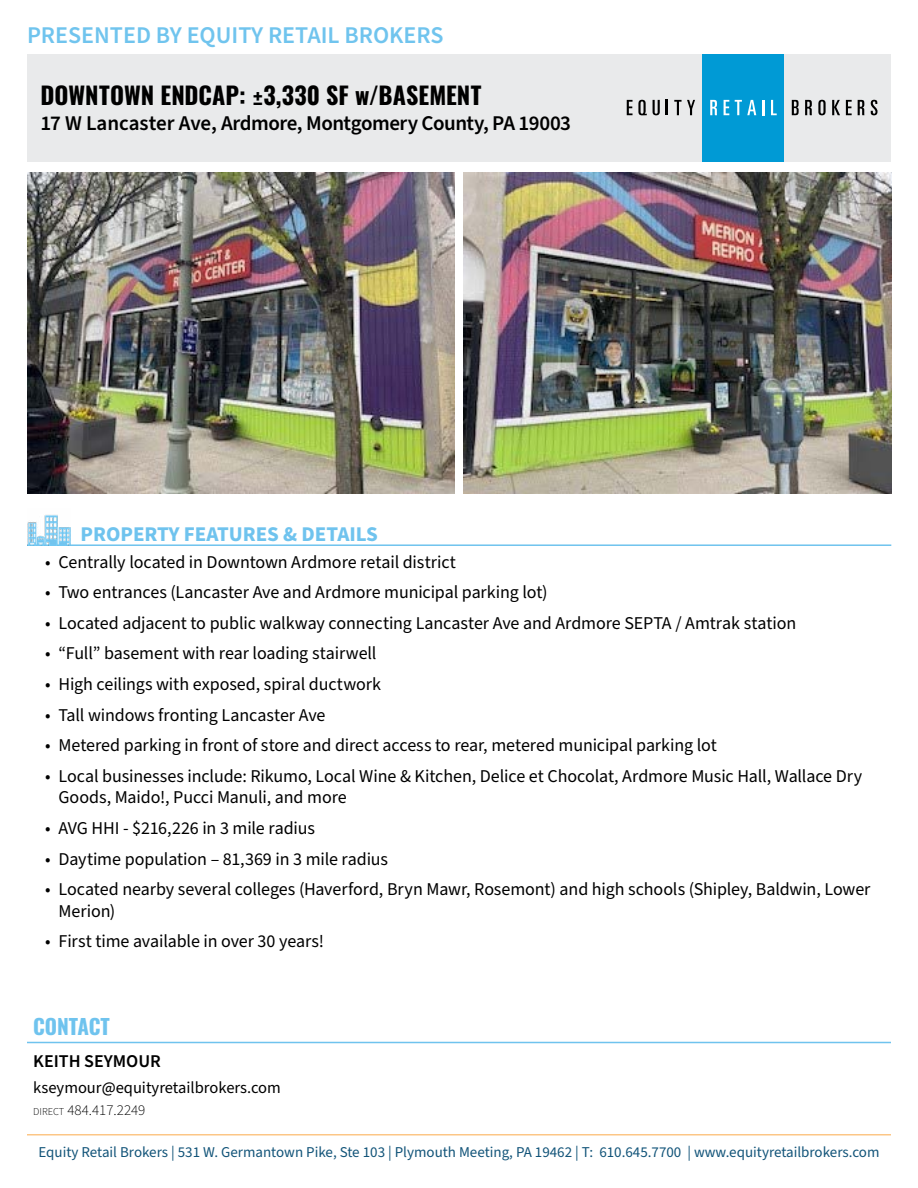
<style>
.page{position:relative;width:918px;height:1188px;background:#fff}
.page>*{position:absolute;margin:0;border:0;box-sizing:border-box;transform-origin:0 0}
.t1{font:700 24px "Oswald";letter-spacing:.005em;color:#000}
.t2{font:600 24px "Source Sans Pro";color:#70c4ee}
.t3{font:600 21px "Source Sans Pro";letter-spacing:-.02em;color:#000}
.t4{font:700 21px "Source Sans Pro";color:#6fc3ee}
.t5{font:700 21px "Oswald";color:#6fc3ee}
.t6{font:18px/21.6px "Source Sans Pro";letter-spacing:-.005em;color:#000}
.t7{font:600 18px "Source Sans Pro";color:#000}
.t8{font:16.5px "Source Sans Pro";color:#000}
.t9{font:15px "Source Sans Pro";color:#125479}
.t10{font:300 15px "Source Sans Pro";color:#000}
.s1{font-size:10.5px}
</style>
<div class="page">
<div style="left:27px;top:54px;width:864px;height:108px;background:#e9eaeb"></div>
<svg style="left:666px;top:100px;width:2px;height:15px"></svg>
<div style="left:702px;top:54px;width:81px;height:108px;background:#009ad5"></div>
<svg style="left:627px;top:100px;width:20px;height:15px"></svg>
<svg style="left:653px;top:100px;width:7px;height:15px"></svg>
<svg style="left:674px;top:100px;width:21px;height:15px"></svg>
<svg style="left:710px;top:100px;width:7px;height:15px"></svg>
<svg style="left:724px;top:100px;width:5px;height:15px"></svg>
<svg style="left:735px;top:100px;width:21px;height:15px"></svg>
<svg style="left:762px;top:100px;width:2px;height:15px"></svg>
<svg style="left:771px;top:100px;width:6px;height:15px"></svg>
<svg style="left:792px;top:100px;width:7px;height:15px"></svg>
<svg style="left:805px;top:100px;width:7px;height:15px"></svg>
<svg style="left:818px;top:100px;width:8px;height:15px"></svg>
<svg style="left:832px;top:100px;width:8px;height:15px"></svg>
<svg style="left:846px;top:100px;width:6px;height:15px"></svg>
<svg style="left:858px;top:100px;width:6px;height:15px"></svg>
<svg style="left:871px;top:100px;width:7px;height:15px"></svg>
<hr style="left:27px;top:1042px;width:864px;height:1px;background:#6fc3ee">
<hr style="left:27px;top:544px;width:864px;height:2px;background:#6fc3ee">
<img style="left:28px;top:514px;width:42px;height:31px">
<hr style="left:27px;top:1134px;width:864px;height:2px;background:#fcc686">
<img style="left:27px;top:173px;width:427px;height:320px">
<img style="left:464px;top:173px;width:427px;height:320px">
<h1 class="t2" style="left:27px;top:19px;width:418px">PRESENTED BY EQUITY RETAIL BROKERS</h1>
<h1 class="t1" style="left:40px;top:83px;width:442px">DOWNTOWN ENDCAP: ±3,330 SF w/BASEMENT</h1>
<p class="t3" style="left:40px;top:109px;width:532px">17 W Lancaster Ave, Ardmore, Montgomery County, PA 19003</p>
<p class="t4" style="left:80px;top:519px;width:299px">PROPERTY FEATURES &amp; DETAILS</p>
<p class="t6" style="left:45px;top:551px;width:412px">• Centrally located in Downtown Ardmore retail district</p>
<p class="t6" style="left:45px;top:582px;width:504px">• Two entrances (Lancaster Ave and Ardmore municipal parking lot)</p>
<p class="t6" style="left:45px;top:613px;width:753px">• Located adjacent to public walkway connecting Lancaster Ave and Ardmore SEPTA / Amtrak station</p>
<p class="t6" style="left:45px;top:643px;width:333px">• “Full” basement with rear loading stairwell</p>
<p class="t6" style="left:45px;top:674px;width:338px">• High ceilings with exposed, spiral ductwork</p>
<p class="t6" style="left:45px;top:704px;width:282px">• Tall windows fronting Lancaster Ave</p>
<p class="t6" style="left:45px;top:735px;width:673px">• Metered parking in front of store and direct access to rear, metered municipal parking lot</p>
<p class="t6" style="left:58px;top:766px;width:805px;text-indent:-14px">• Local businesses include: Rikumo, Local Wine &amp; Kitchen, Delice et Chocolat, Ardmore Music Hall, Wallace Dry<br>Goods, Maido!, Pucci Manuli, and more</p>
<p class="t6" style="left:45px;top:818px;width:272px">• AVG HHI - $216,226 in 3 mile radius</p>
<p class="t6" style="left:45px;top:848px;width:345px">• Daytime population – 81,369 in 3 mile radius</p>
<p class="t6" style="left:58px;top:879px;width:814px;text-indent:-14px">• Located nearby several colleges (Haverford, Bryn Mawr, Rosemont) and high schools (Shipley, Baldwin, Lower<br>Merion)</p>
<p class="t6" style="left:45px;top:931px;width:280px">• First time available in over 30 years!</p>
<p class="t5" style="left:33px;top:1015px;width:78px">CONTACT</p>
<p class="t7" style="left:33px;top:1049px;width:129px">KEITH SEYMOUR</p>
<p class="t8" style="left:33px;top:1076px;width:249px">kseymour@equityretailbrokers.com</p>
<p class="t10" style="left:33px;top:1100px;width:114px"><span class="s1">DIRECT</span> 484.417.2249</p>
<p class="t9" style="left:39px;top:1142px;width:842px">Equity Retail Brokers | 531 W. Germantown Pike, Ste 103 | Plymouth Meeting, PA 19462 | T: 610.645.7700 | www.equityretailbrokers.com</p>
</div>
